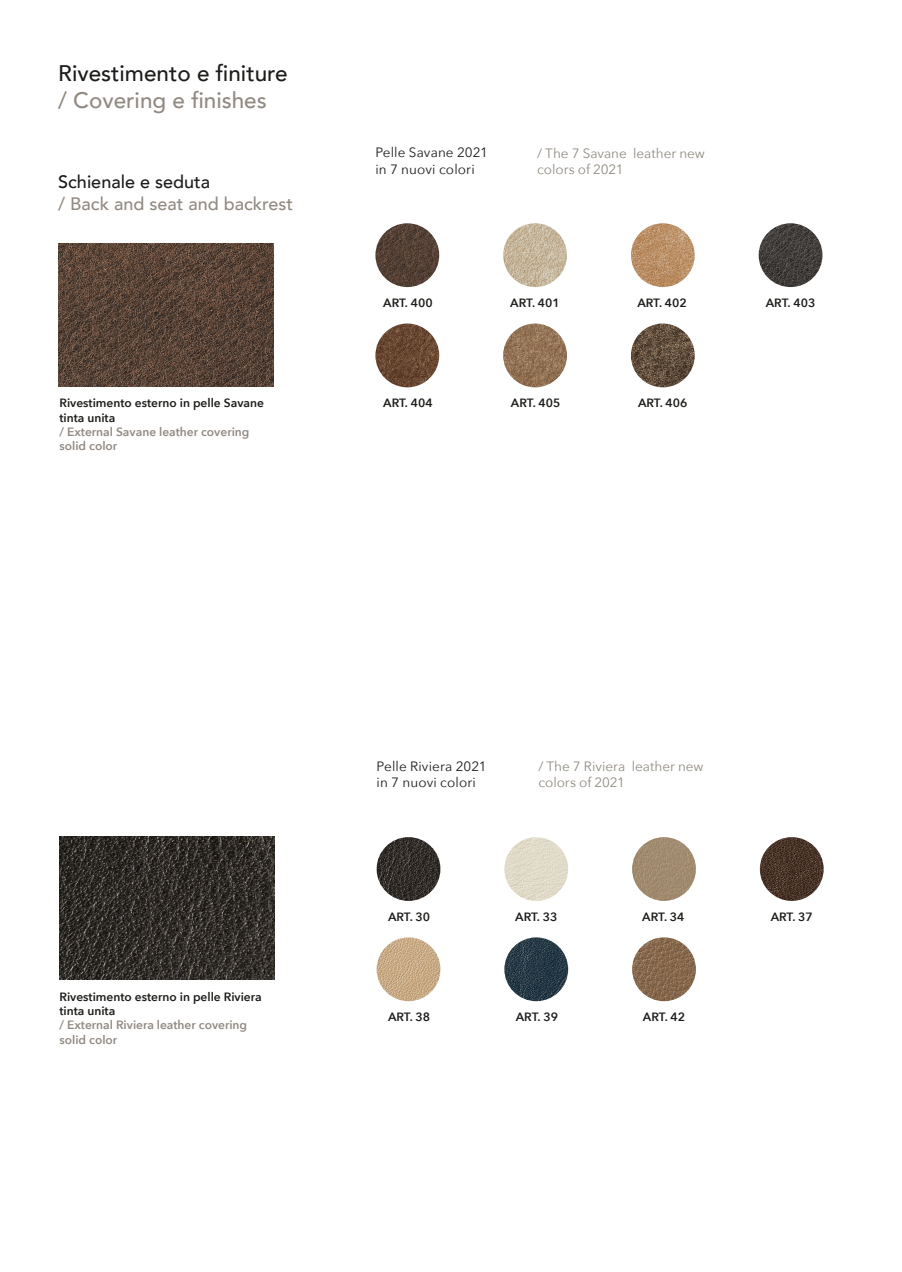
<style>
.page{position:relative;width:902px;height:1272px;background:#fff}
.page>*{position:absolute;margin:0;border:0;box-sizing:border-box;transform-origin:0 0}
.t1{font:500 22.5px "Avenir";color:#1d1d1b}
.t2{font:500 22.5px "Avenir";color:#918a82}
.t3{font:500 18px "Avenir";color:#918a82}
.t4{font:500 18px "Avenir";color:#1d1d1b}
.t5{font:13.5px "Avenir Next";color:#918b82}
.t6{font:13.5px "Avenir Next";letter-spacing:.01em;color:#1d1d1b}
.t7{font:600 12px "Avenir Next";color:#1d1d1b}
.t8{font:600 12px "Avenir Next";color:#918a82}
</style>
<div class="page">
<img style="left:59px;top:836px;width:215px;height:143px">
<img style="left:376px;top:837px;width:64px;height:63px;border-radius:32px">
<img style="left:504px;top:837px;width:64px;height:63px;border-radius:32px">
<img style="left:632px;top:837px;width:63px;height:63px;border-radius:32px">
<img style="left:759px;top:837px;width:64px;height:63px;border-radius:32px">
<img style="left:376px;top:937px;width:64px;height:64px;border-radius:32px">
<img style="left:504px;top:937px;width:64px;height:64px;border-radius:32px">
<img style="left:632px;top:937px;width:63px;height:64px;border-radius:32px">
<img style="left:58px;top:243px;width:215px;height:143px">
<img style="left:375px;top:223px;width:64px;height:64px;border-radius:32px">
<img style="left:503px;top:223px;width:64px;height:64px;border-radius:32px">
<img style="left:631px;top:223px;width:63px;height:64px;border-radius:32px">
<img style="left:758px;top:223px;width:64px;height:64px;border-radius:32px">
<img style="left:375px;top:323px;width:64px;height:64px;border-radius:32px">
<img style="left:503px;top:323px;width:64px;height:64px;border-radius:32px">
<img style="left:631px;top:323px;width:63px;height:64px;border-radius:32px">
<p class="t1" style="left:58px;top:53px;width:231px">Rivestimento e finiture</p>
<p class="t2" style="left:58px;top:80px;width:210px">/ Covering e finishes</p>
<p class="t4" style="left:58px;top:166px;width:153px">Schienale e seduta</p>
<p class="t3" style="left:58px;top:188px;width:236px">/ Back and seat and backrest</p>
<p class="t6" style="left:375px;top:141px;width:114px">Pelle Savane 2021</p>
<p class="t6" style="left:375px;top:157px;width:101px">in 7 nuovi colori</p>
<p class="t5" style="left:537px;top:142px;width:169px">/ The 7 Savane leather new</p>
<p class="t5" style="left:537px;top:158px;width:88px">colors of 2021</p>
<p class="t7" style="left:383px;top:293px;width:51px">ART. 400</p>
<p class="t7" style="left:510px;top:293px;width:51px">ART. 401</p>
<p class="t7" style="left:637px;top:293px;width:51px">ART. 402</p>
<p class="t7" style="left:765px;top:293px;width:51px">ART. 403</p>
<p class="t7" style="left:59px;top:393px;width:206px">Rivestimento esterno in pelle Savane</p>
<p class="t7" style="left:383px;top:393px;width:51px">ART. 404</p>
<p class="t7" style="left:511px;top:393px;width:51px">ART. 405</p>
<p class="t7" style="left:638px;top:393px;width:51px">ART. 406</p>
<p class="t7" style="left:59px;top:407px;width:57px">tinta unita</p>
<p class="t8" style="left:59px;top:421px;width:191px">/ External Savane leather covering</p>
<p class="t8" style="left:59px;top:436px;width:59px">solid color</p>
<p class="t6" style="left:376px;top:754px;width:112px">Pelle Riviera 2021</p>
<p class="t6" style="left:376px;top:771px;width:101px">in 7 nuovi colori</p>
<p class="t5" style="left:538px;top:755px;width:167px">/ The 7 Riviera leather new</p>
<p class="t5" style="left:538px;top:771px;width:88px">colors of 2021</p>
<p class="t7" style="left:59px;top:986px;width:204px">Rivestimento esterno in pelle Riviera</p>
<p class="t7" style="left:59px;top:1000px;width:57px">tinta unita</p>
<p class="t8" style="left:59px;top:1014px;width:189px">/ External Riviera leather covering</p>
<p class="t8" style="left:59px;top:1029px;width:59px">solid color</p>
<p class="t7" style="left:388px;top:906px;width:44px">ART. 30</p>
<p class="t7" style="left:515px;top:906px;width:44px">ART. 33</p>
<p class="t7" style="left:642px;top:906px;width:44px">ART. 34</p>
<p class="t7" style="left:770px;top:906px;width:44px">ART. 37</p>
<p class="t7" style="left:388px;top:1006px;width:44px">ART. 38</p>
<p class="t7" style="left:515px;top:1006px;width:44px">ART. 39</p>
<p class="t7" style="left:643px;top:1006px;width:44px">ART. 42</p>
</div>
